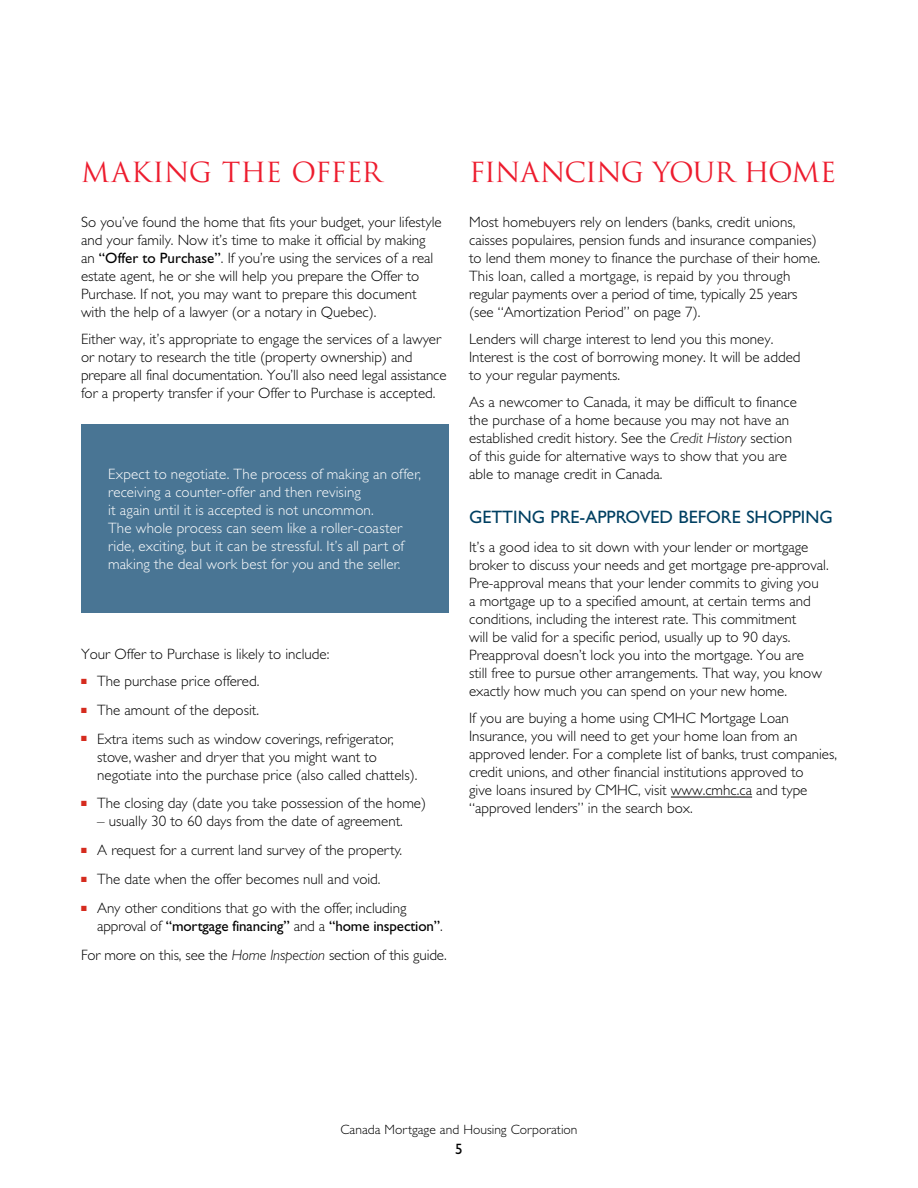
<style>
.page{position:relative;width:918px;height:1188px;background:#fff}
.page>*{position:absolute;margin:0;border:0;box-sizing:border-box;transform-origin:0 0}
.Subhead2_H2{font:27px "Trajan Pro";letter-spacing:-.03em;color:#ed1c2e}
.SubHead3_H3{font:18px "Gill Sans Std";color:#004062}
.Body1_P{font:300 15px/18px "Gill Sans Std";color:#000}
.Box_Body_P{font:300 15px/18px "Gill Sans Std";letter-spacing:.01em;color:#fff}
.t1{font:15px "Gill Sans Std";color:#000}
.t2{font:300 13.5px "Gill Sans Std";color:#000}
.s1{font-weight:400}
.s2{color:#d52b1e}
.s3{font-style:italic}
</style>
<div class="page">
<hr style="left:671px;top:797px;width:81px;height:1px;background:#000">
<div style="left:81px;top:424px;width:368px;height:190px;background:#497594"></div>
<h2 class="Subhead2_H2" style="left:81px;top:155px;width:303px">MAKING THE OFFER</h2>
<p class="Body1_P" style="left:81px;top:213px;width:362px">So you’ve found the home that fits your budget, your lifestyle and your family. Now it’s time to make it official by making an <span class="s1">“Offer to Purchase”</span>. If you’re using the services of a real estate agent, he or she will help you prepare the Offer to Purchase. If not, you may want to prepare this document with the help of a lawyer (or a notary in Quebec).</p>
<p class="Body1_P" style="left:81px;top:330px;width:367px">Either way, it’s appropriate to engage the services of a lawyer or notary to research the title (property ownership) and prepare all final documentation. You’ll also need legal assistance for a property transfer if your Offer to Purchase is accepted.</p>
<p class="Box_Body_P" style="left:108px;top:465px;width:315px">Expect to negotiate. The process of making an offer, receiving a counter-offer and then revising<br>it again until it is accepted is not uncommon.<br>The whole process can seem like a roller-coaster ride, exciting, but it can be stressful. It’s all part of making the deal work best for you and the seller.</p>
<p class="Body1_P" style="left:81px;top:645px;width:250px">Your Offer to Purchase is likely to include:</p>
<p class="Body1_P" style="left:81px;top:672px;width:180px"><span class="s2">■</span> The purchase price offered.</p>
<p class="Body1_P" style="left:81px;top:701px;width:180px"><span class="s2">■</span> The amount of the deposit.</p>
<p class="Body1_P" style="left:97px;top:730px;width:322px;text-indent:-16px"><span class="s2">■</span> Extra items such as window coverings, refrigerator, stove, washer and dryer that you might want to negotiate into the purchase price (also called chattels).</p>
<p class="Body1_P" style="left:81px;top:795px;width:347px"><span class="s2">■</span> The closing day (date you take possession of the home)</p>
<p class="Body1_P" style="left:97px;top:813px;width:307px">– usually 30 to 60 days from the date of agreement.</p>
<p class="Body1_P" style="left:81px;top:841px;width:323px"><span class="s2">■</span> A request for a current land survey of the property.</p>
<p class="Body1_P" style="left:81px;top:870px;width:301px"><span class="s2">■</span> The date when the offer becomes null and void.</p>
<p class="Body1_P" style="left:97px;top:899px;width:347px;text-indent:-16px"><span class="s2">■</span> Any other conditions that go with the offer, including approval of <span class="s1">“mortgage financing”</span> and a <span class="s1">“home inspection”</span>.</p>
<p class="Body1_P" style="left:81px;top:946px;width:367px">For more on this, see the <span class="s3">Home Inspection</span> section of this guide.</p>
<h2 class="Subhead2_H2" style="left:469px;top:155px;width:369px">FINANCING YOUR HOME</h2>
<p class="Body1_P" style="left:469px;top:213px;width:353px">Most homebuyers rely on lenders (banks, credit unions, caisses populaires, pension funds and insurance companies) to lend them money to finance the purchase of their home.<br>This loan, called a mortgage, is repaid by you through regular payments over a period of time, typically 25 years (see “Amortization Period” on page 7).</p>
<p class="Body1_P" style="left:469px;top:330px;width:333px">Lenders will charge interest to lend you this money.<br>Interest is the cost of borrowing money. It will be added to your regular payments.</p>
<p class="Body1_P" style="left:469px;top:393px;width:329px">As a newcomer to Canada, it may be difficult to finance the purchase of a home because you may not have an established credit history. See the <span class="s3">Credit History</span> section of this guide for alternative ways to show that you are able to manage credit in Canada.</p>
<h3 class="SubHead3_H3" style="left:469px;top:507px;width:365px">GETTING PRE-APPROVED BEFORE SHOPPING</h3>
<p class="Body1_P" style="left:469px;top:538px;width:361px">It’s a good idea to sit down with your lender or mortgage broker to discuss your needs and get mortgage pre-approval.<br>Pre-approval means that your lender commits to giving you a mortgage up to a specified amount, at certain terms and conditions, including the interest rate. This commitment<br>will be valid for a specific period, usually up to 90 days.<br>Preapproval doesn’t lock you into the mortgage. You are<br>still free to pursue other arrangements. That way, you know exactly how much you can spend on your new home.</p>
<p class="Body1_P" style="left:469px;top:709px;width:369px">If you are buying a home using CMHC Mortgage Loan Insurance, you will need to get your home loan from an approved lender. For a complete list of banks, trust companies, credit unions, and other financial institutions approved to<br>give loans insured by CMHC, visit www.cmhc.ca and type “approved lenders” in the search box.</p>
<p class="t2" style="left:341px;top:1122px;width:238px">Canada Mortgage and Housing Corporation</p>
<p class="t1" style="left:455px;top:1141px;width:9px">5</p>
</div>
